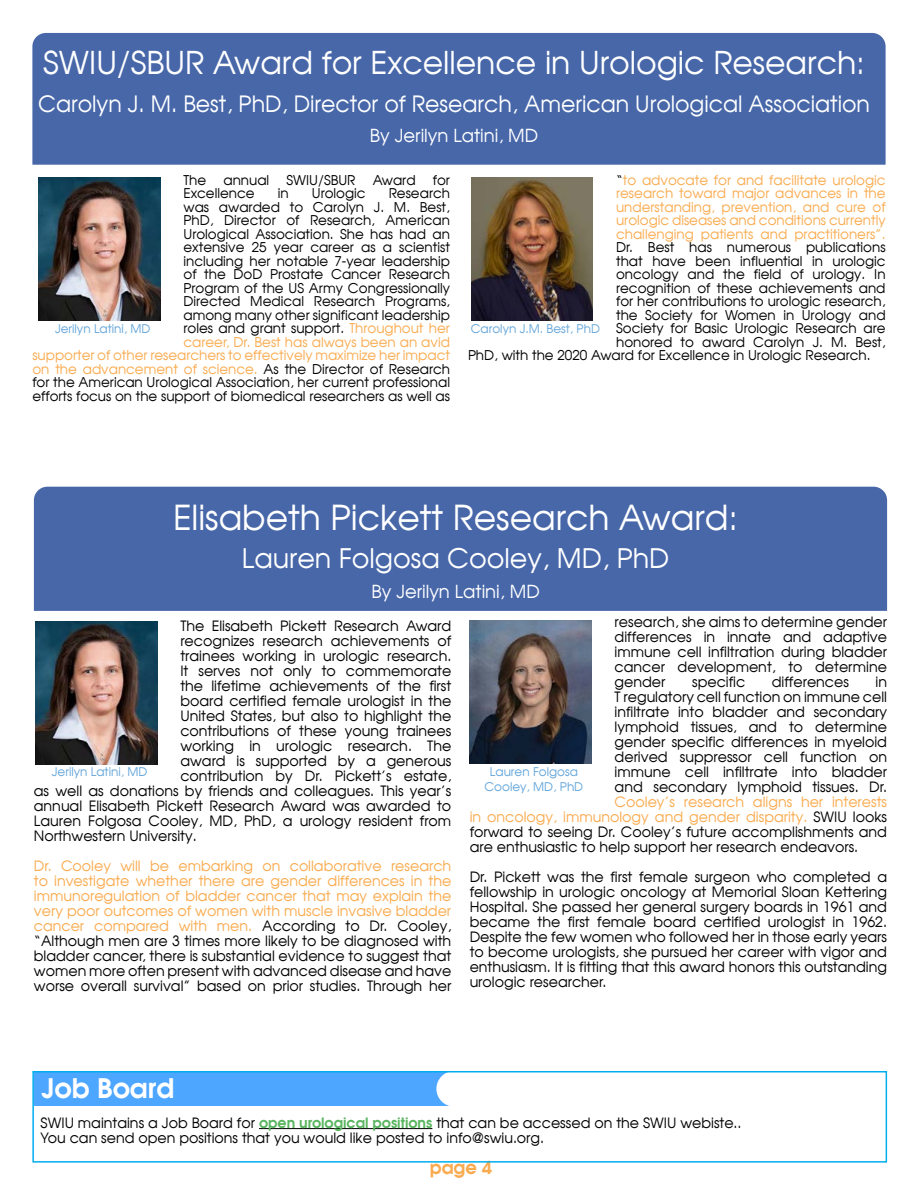
<style>
.page{position:relative;width:918px;height:1188px;background:#fff}
.page>*{position:absolute;margin:0;border:0;box-sizing:border-box;transform-origin:0 0}
.t1{font:34.5px "Avalon Plain";color:#fff}
.t2{font:31.5px "Avalon Plain";color:#fff}
.t3{font:27px "Avalon Plain";color:#fff}
.t4{font:700 27px "Avalon";color:#fff}
.t5{font:22.5px "Avalon Plain";color:#fff}
.t6{font:18px "Avalon Plain";color:#fff}
.t7{font:700 18px "Avalon";color:#faab4f}
.t8{font:14.25px/15px "Avalon Plain";color:#000;text-align:justify}
.t9{font:13.5px/13.5px "Avalon Plain";color:#000;text-align:right}
.t10{font:13.5px/13.5px "Avalon Plain";color:#faab4f;text-align:justify}
.t11{font:12px/15px "Avalon Plain";color:#63a5da;text-align:center}
.s1{color:#000}
.s2{color:#faab4f}
.s3{font-family:"Avalon";font-weight:700;color:#5ab560}
</style>
<div class="page">
<div style="left:34px;top:1071px;width:420px;height:35px;background:#4da6ff"></div>
<div style="left:34px;top:487px;width:853px;height:124px;background:#4767a9"></div>
<img style="left:36px;top:621px;width:121px;height:143px">
<img style="left:470px;top:620px;width:121px;height:143px">
<div style="left:32px;top:33px;width:854px;height:132px;background:#4767a9"></div>
<img style="left:39px;top:178px;width:121px;height:143px">
<img style="left:471px;top:178px;width:122px;height:143px">
<div style="left:436px;top:1071px;width:36px;height:36px;background:#fff;border-radius:50%"></div>
<hr style="left:259px;top:1128px;width:173px;height:1px;background:#000">
<div style="left:32px;top:1071px;width:855px;height:92px;border:2px solid #00aeef"></div>
<h2 class="t2" style="left:43px;top:43px;width:823px">SWIU/SBUR Award for Excellence in Urologic Research:</h2>
<h3 class="t5" style="left:38px;top:89px;width:833px">Carolyn J. M. Best, PhD, Director of Research, American Urological Association</h3>
<p class="t6" style="left:370px;top:124px;width:170px">By Jerilyn Latini, MD</p>
<p class="t9" style="left:184px;top:173px;width:24px">The</p>
<p class="t9" style="left:224px;top:173px;width:47px">annual</p>
<p class="t9" style="left:287px;top:173px;width:70px">SWIU/SBUR</p>
<p class="t9" style="left:373px;top:173px;width:44px">Award</p>
<p class="t9" style="left:433px;top:173px;width:19px">for</p>
<p class="t9" style="left:184px;top:186px;width:73px">Excellence</p>
<p class="t9" style="left:278px;top:186px;width:12px">in</p>
<p class="t9" style="left:312px;top:186px;width:55px">Urologic</p>
<p class="t10" style="left:616px;top:173px;width:271px"><span class="s1">“</span>to advocate for and facilitate urologic research toward major advances in the understanding, prevention, and cure of urologic diseases and conditions currently challenging patients and practitioners”.</p>
<p class="t9" style="left:616px;top:240px;width:271px">Dr. Best has numerous publications</p>
<p class="t9" style="left:616px;top:254px;width:271px">that have been influential in urologic</p>
<p class="t9" style="left:616px;top:267px;width:271px">oncology and the field of urology. In</p>
<p class="t9" style="left:616px;top:281px;width:271px">recognition of these achievements and</p>
<p class="t9" style="left:616px;top:294px;width:271px">for her contributions to urologic research,</p>
<p class="t9" style="left:616px;top:308px;width:271px">the Society for Women in Urology and</p>
<p class="t9" style="left:616px;top:321px;width:271px">Society for Basic Urologic Research are</p>
<p class="t9" style="left:616px;top:335px;width:271px">honored to award Carolyn J. M. Best,</p>
<p class="t9" style="left:468px;top:348px;width:404px">PhD, with the 2020 Award for Excellence in Urologic Research.</p>
<p class="t9" style="left:32px;top:186px;width:419px">Research<br>was awarded to Carolyn J. M. Best,<br>PhD, Director of Research, American<br>Urological Association. She has had an<br>extensive 25 year career as a scientist<br>including her notable 7-year leadership<br>of the DoD Prostate Cancer Research<br>Program of the US Army Congressionally<br>Directed Medical Research Programs,<br>among many other significant leadership<br>roles and grant support. <span class="s2">Throughout her<br>career, Dr. Best has always been an avid<br>supporter of other researchers to effectively maximize her impact on the advancement of science.</span> As the Director of Research for the American Urological Association, her current professional efforts focus on the support of biomedical researchers as well as</p>
<p class="t11" style="left:55px;top:321px;width:97px">Jerilyn Latini, MD</p>
<p class="t11" style="left:471px;top:321px;width:131px">Carolyn J.M. Best, PhD</p>
<h1 class="t1" style="left:173px;top:496px;width:566px">Elisabeth Pickett Research Award:</h1>
<h3 class="t3" style="left:242px;top:541px;width:429px">Lauren Folgosa Cooley, MD, PhD</h3>
<p class="t6" style="left:371px;top:580px;width:170px">By Jerilyn Latini, MD</p>
<p class="t8" style="left:615px;top:614px;width:274px">research, she aims to determine gender differences in innate and adaptive immune cell infiltration during bladder cancer development, to determine gender</p>
<p class="t8" style="left:180px;top:618px;width:272px">The Elisabeth Pickett Research Award</p>
<p class="t8" style="left:180px;top:633px;width:272px">recognizes research achievements of</p>
<p class="t8" style="left:180px;top:648px;width:272px">trainees working in urologic research.</p>
<p class="t8" style="left:180px;top:663px;width:272px">It serves not only to commemorate</p>
<p class="t8" style="left:180px;top:678px;width:272px">the lifetime achievements of the first</p>
<p class="t8" style="left:180px;top:693px;width:272px">board certified female urologist in the</p>
<p class="t8" style="left:180px;top:708px;width:272px">United States, but also to highlight the</p>
<p class="t8" style="left:180px;top:723px;width:272px">contributions of these young trainees</p>
<p class="t8" style="left:180px;top:738px;width:272px">working in urologic research. The</p>
<p class="t8" style="left:180px;top:753px;width:272px">award is supported by a generous</p>
<p class="t8" style="left:180px;top:768px;width:272px">contribution by Dr. Pickett’s estate,</p>
<p class="t8" style="left:34px;top:783px;width:419px">as well as donations by friends and colleagues. This year’s</p>
<p class="t8" style="left:34px;top:798px;width:419px">annual Elisabeth Pickett Research Award was awarded to</p>
<p class="t8" style="left:34px;top:813px;width:419px">Lauren Folgosa Cooley, MD, PhD, a urology resident from</p>
<p class="t8" style="left:34px;top:828px;width:164px">Northwestern University.</p>
<p class="t8" style="left:34px;top:858px;width:419px"><span class="s2">Dr. Cooley will be embarking on collaborative research to investigate whether there are gender differences in the immunoregulation of bladder cancer that may explain the very poor outcomes of women with muscle invasive bladder cancer compared with men.</span> According to Dr. Cooley, “Although men are 3 times more likely to be diagnosed with bladder cancer, there is substantial evidence to suggest that women more often present with advanced disease and have worse overall survival” based on prior studies. Through her</p>
<p class="t8" style="left:615px;top:674px;width:274px;text-indent:261px">in T regulatory cell function on immune cell infiltrate into bladder and secondary lymphoid tissues, and to determine gender specific differences in myeloid derived suppressor cell function on immune cell infiltrate into bladder and secondary lymphoid tissues. Dr.</p>
<p class="t8" style="left:470px;top:794px;width:419px;text-indent:145px"><span class="s2">Cooley’s research aligns her interests in oncology, immunology and gender disparity.</span> SWIU looks forward to seeing Dr. Cooley’s future accomplishments and are enthusiastic to help support her research endeavors.</p>
<p class="t8" style="left:470px;top:869px;width:419px">Dr. Pickett was the first female surgeon who completed a fellowship in urologic oncology at Memorial Sloan Kettering Hospital. She passed her general surgery boards in 1961 and became the first female board certified urologist in 1962.<br>Despite the few women who followed her in those early years to become urologists, she pursued her career with vigor and enthusiasm. It is fitting that this award honors this outstanding urologic researcher.</p>
<p class="t8" style="left:692px;top:674px;width:55px">specific</p>
<p class="t8" style="left:772px;top:674px;width:79px">differences</p>
<p class="t11" style="left:52px;top:764px;width:97px">Jerilyn Latini, MD</p>
<p class="t11" style="left:485px;top:764px;width:100px">Lauren Folgosa<br>Cooley, MD, PhD</p>
<h3 class="t4" style="left:41px;top:1070px;width:134px">Job Board</h3>
<p class="t8" style="left:41px;top:1115px;width:702px">SWIU maintains a Job Board for <span class="s3">open urological positions</span> that can be accessed on the SWIU webiste..<br>You can send open positions that you would like posted to info@swiu.org.</p>
<p class="t7" style="left:430px;top:1155px;width:64px">page 4</p>
</div>
